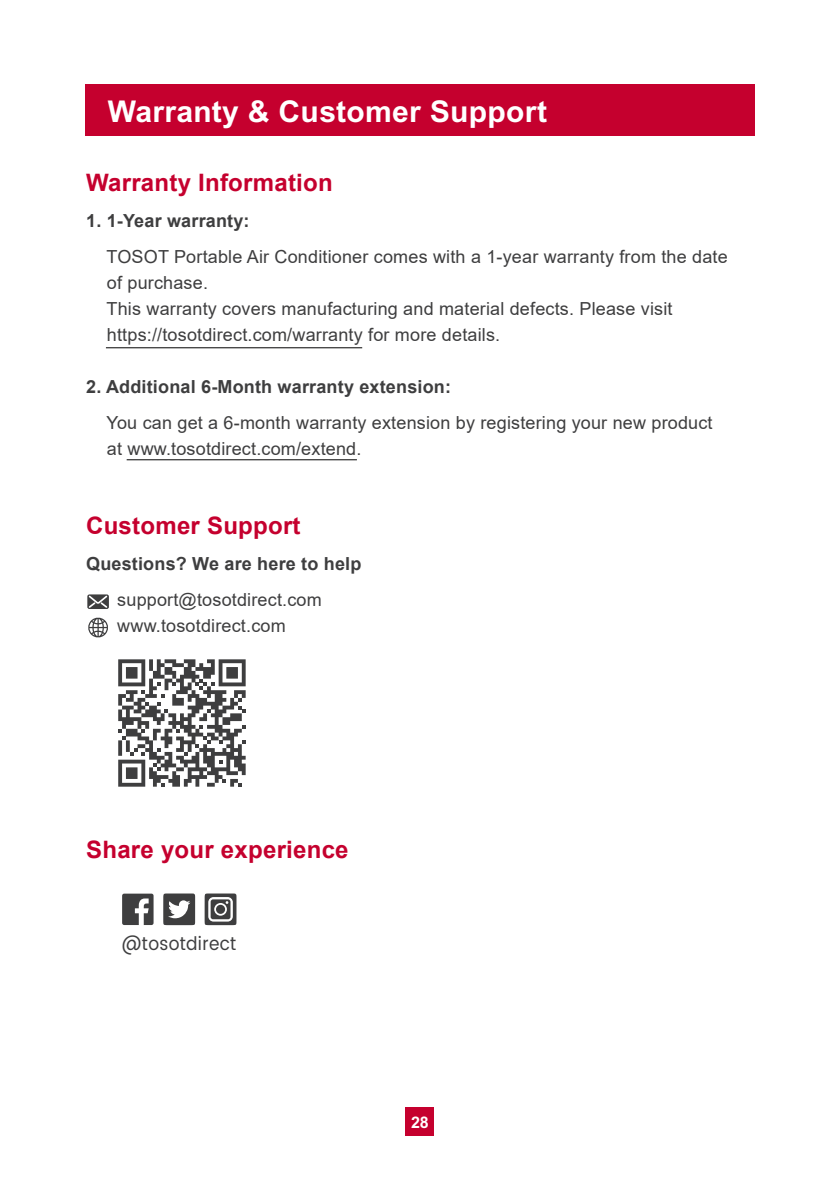
<style>
.page{position:relative;width:840px;height:1191px;background:#fff}
.page>*{position:absolute;margin:0;border:0;box-sizing:border-box;transform-origin:0 0}
.t1{font:700 30px "Arial";letter-spacing:.01em;color:#fff}
.t2{font:700 24px "Arial";letter-spacing:.01em;color:#c5002e}
.t3{font:18.6px "Poppins";letter-spacing:.02em;color:#3e3e3f;scale:.91 1}
.t4{font:18px/26px "Arial";letter-spacing:.01em;color:#3e3e3f}
.t5{font:700 18px "Arial";letter-spacing:.01em;color:#3e3e3f}
.t6{font:700 16px "Arial";color:#fff}
</style>
<div class="page">
<div style="left:405px;top:1107px;width:29px;height:28px;background:#c5002e"></div>
<div style="left:85px;top:85px;width:669px;height:51px;background:#c5002e"></div>
<hr style="left:106px;top:347px;width:256px;height:1px;background:#030303">
<hr style="left:127px;top:459px;width:230px;height:1px;background:#030303">
<svg style="left:87px;top:594px;width:22px;height:15px"></svg>
<svg style="left:118px;top:659px;width:127px;height:127px"></svg>
<svg style="left:88px;top:617px;width:20px;height:21px"></svg>
<svg style="left:122px;top:893px;width:31px;height:32px"></svg>
<svg style="left:204px;top:893px;width:32px;height:32px"></svg>
<svg style="left:163px;top:893px;width:32px;height:32px"></svg>
<h1 class="t1" style="left:108px;top:94px;width:440px">Warranty &amp; Customer Support</h1>
<h2 class="t2" style="left:86px;top:166px;width:248px">Warranty Information</h2>
<p class="t5" style="left:86px;top:208px;width:165px">1. 1-Year warranty:</p>
<p class="t4" style="left:106px;top:244px;width:622px">TOSOT Portable Air Conditioner comes with a 1-year warranty from the date of purchase.<br>This warranty covers manufacturing and material defects. Please visit https://tosotdirect.com/warranty for more details.</p>
<p class="t5" style="left:86px;top:374px;width:366px">2. Additional 6-Month warranty extension:</p>
<p class="t4" style="left:106px;top:410px;width:607px">You can get a 6-month warranty extension by registering your new product at www.tosotdirect.com/extend.</p>
<h2 class="t2" style="left:86px;top:508px;width:216px">Customer Support</h2>
<p class="t5" style="left:86px;top:550px;width:276px">Questions? We are here to help</p>
<p class="t4" style="left:117px;top:586px;width:206px">support@tosotdirect.com www.tosotdirect.com</p>
<h2 class="t2" style="left:86px;top:832px;width:264px">Share your experience</h2>
<p class="t3" style="left:122px;top:930px;width:127px">@tosotdirect</p>
<p class="t6" style="left:411px;top:1112px;width:19px">28</p>
</div>
